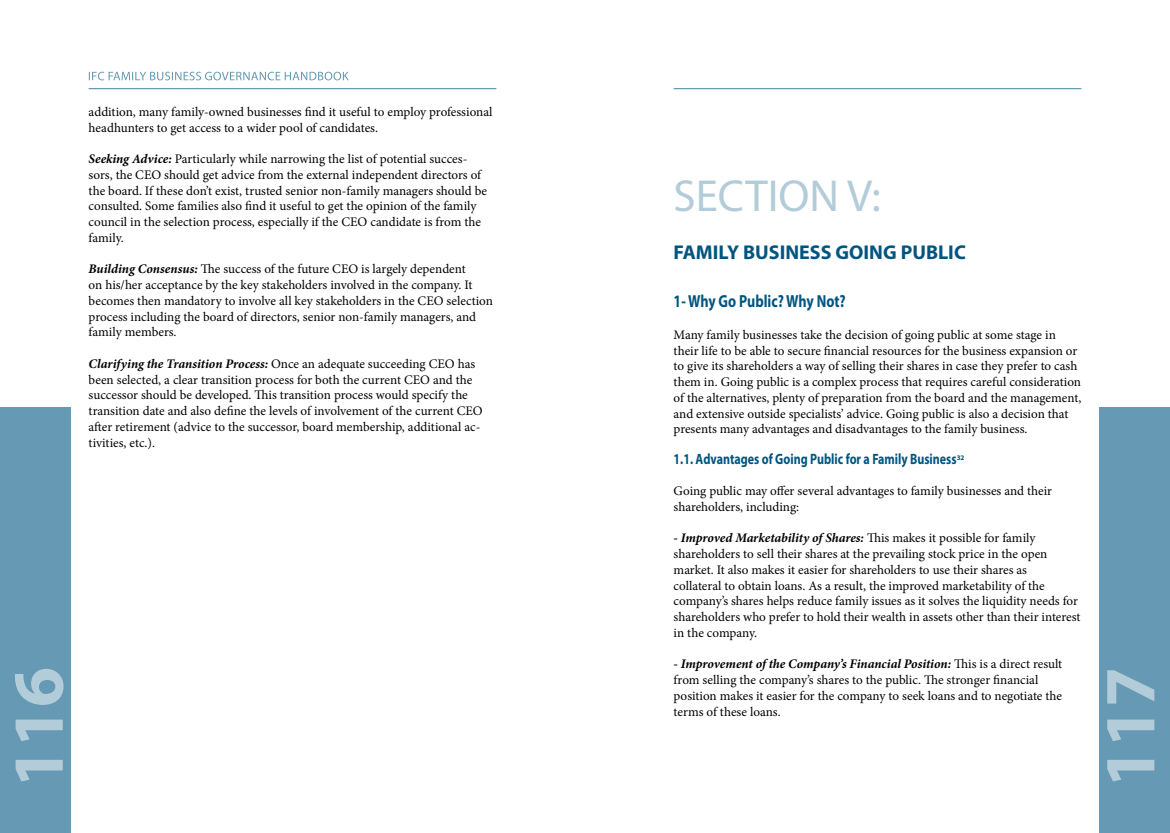
<style>
.page{position:relative;width:1170px;height:833px;background:#fff}
.page>*{position:absolute;margin:0;border:0;box-sizing:border-box;transform-origin:0 0}
.t1{font:700 72.5px "Myriad Pro";color:#b3ccd9}
.t2{font:45px "Myriad Pro";color:#b3ccd9}
.t3{font:700 20px "Myriad Pro";color:#005580}
.t4{font:700 17.5px "Myriad Pro";color:#005580;scale:.8 1}
.t5{font:700 15px "Myriad Pro";color:#005580;scale:.8 1}
.t6{font:13.12px/15.8px "Minion Pro";letter-spacing:-.005em;color:#000}
.s1{font-weight:700;font-style:italic}
</style>
<div class="page">
<hr style="left:89px;top:88px;width:407px;height:1px;background:#6699b3">
<svg style="left:89px;top:72px;width:260px;height:8px"></svg>
<div style="left:0;top:407px;width:71px;height:426px;background:#6699b3"></div>
<hr style="left:673px;top:88px;width:408px;height:1px;background:#6699b3">
<div style="left:1098px;top:407px;width:71px;height:426px;background:#6699b3"></div>
<p class="t6" style="left:89px;top:104px;width:405px">addition, many family-owned businesses find it useful to employ professional headhunters to get access to a wider pool of candidates.</p>
<p class="t6" style="left:89px;top:151px;width:400px"><span class="s1">Seeking Advice:</span> Particularly while narrowing the list of potential succes&shy;sors, the CEO should get advice from the external independent directors of the board. If these don’t exist, trusted senior non-family managers should be consulted. Some families also find it useful to get the opinion of the family council in the selection process, especially if the CEO candidate is from the family.</p>
<p class="t6" style="left:89px;top:261px;width:406px"><span class="s1">Building Consensus:</span> The success of the future CEO is largely dependent<br>on his/her acceptance by the key stakeholders involved in the company. It becomes then mandatory to involve all key stakeholders in the CEO selection process including the board of directors, senior non-family managers, and family members.</p>
<p class="t6" style="left:89px;top:356px;width:395px"><span class="s1">Clarifying the Transition Process:</span> Once an adequate succeeding CEO has been selected, a clear transition process for both the current CEO and the successor should be developed. This transition process would specify the transition date and also define the levels of involvement of the current CEO after retirement (advice to the successor, board membership, additional ac&shy;tivities, etc.).</p>
<h2 class="t2" style="left:673px;top:168px;width:209px">SECTION V:</h2>
<h3 class="t3" style="left:673px;top:239px;width:294px">FAMILY BUSINESS GOING PUBLIC</h3>
<h3 class="t4" style="left:673px;top:290px;width:217px">1- Why Go Public? Why Not?</h3>
<p class="t6" style="left:673px;top:327px;width:409px">Many family businesses take the decision of going public at some stage in their life to be able to secure financial resources for the business expansion or to give its shareholders a way of selling their shares in case they prefer to cash them in. Going public is a complex process that requires careful consideration of the alternatives, plenty of preparation from the board and the management, and extensive outside specialists’ advice. Going public is also a decision that presents many advantages and disadvantages to the family business.</p>
<p class="t5" style="left:673px;top:449px;width:365px">1.1. Advantages of Going Public for a Family Business<sup>32</sup></p>
<p class="t6" style="left:673px;top:483px;width:380px">Going public may offer several advantages to family businesses and their shareholders, including:</p>
<p class="t6" style="left:673px;top:530px;width:408px"><span class="s1">- Improved Marketability of Shares:</span> This makes it possible for family shareholders to sell their shares at the prevailing stock price in the open market. It also makes it easier for shareholders to use their shares as<br>collateral to obtain loans. As a result, the improved marketability of the company’s shares helps reduce family issues as it solves the liquidity needs for shareholders who prefer to hold their wealth in assets other than their interest in the company.</p>
<p class="t6" style="left:673px;top:656px;width:390px"><span class="s1">- Improvement of the Company’s Financial Position:</span> This is a direct result from selling the company’s shares to the public. The stronger financial position makes it easier for the company to seek loans and to negotiate the terms of these loans.</p>
<h1 class="t1" style="left:-9px;top:787px;width:122px;rotate:-90deg">116</h1>
<h1 class="t1" style="left:1082px;top:787px;width:122px;rotate:-90deg">117</h1>
</div>
